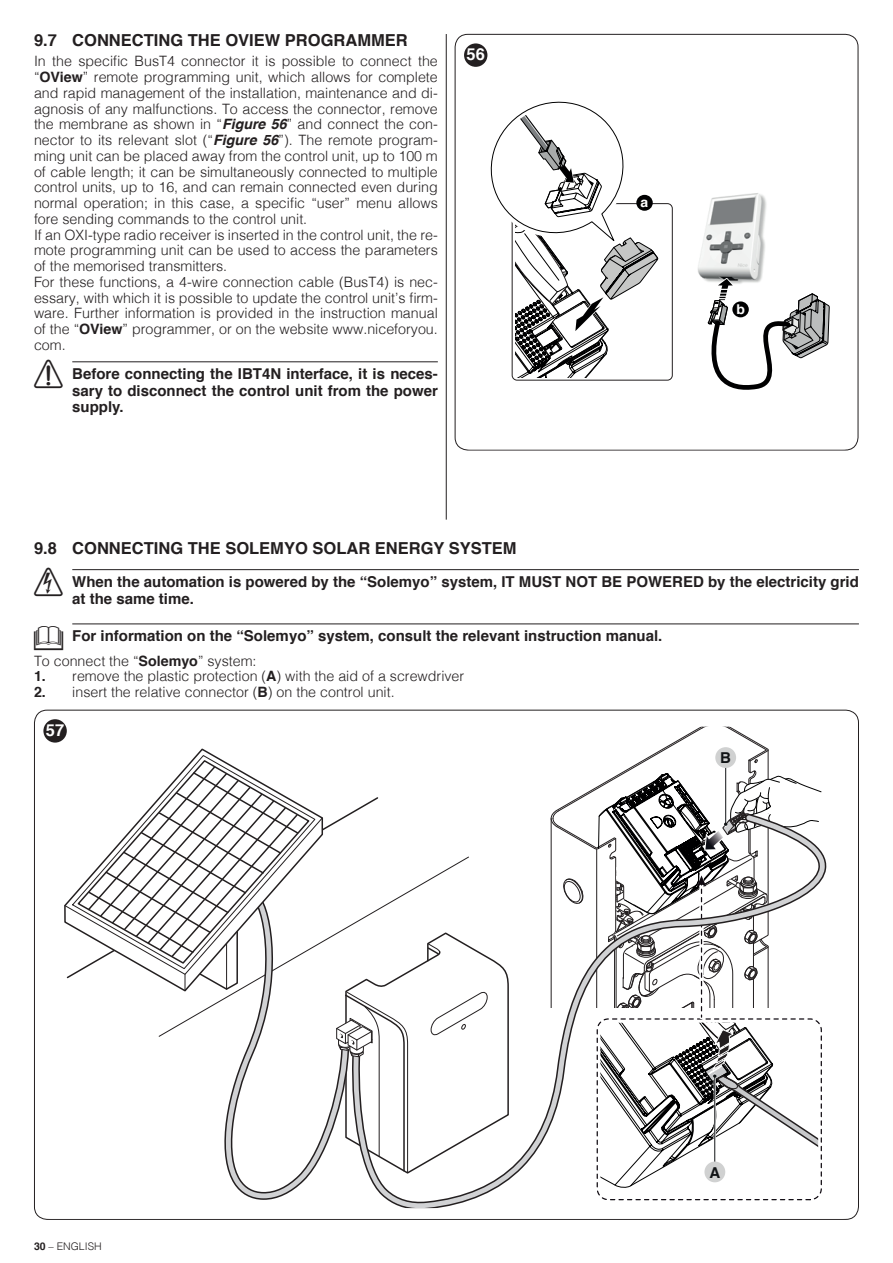
<style>
.page{position:relative;width:893px;height:1263px;background:#fff}
.page>*{position:absolute;margin:0;border:0;box-sizing:border-box;transform-origin:0 0}
.t1{font:700 16.5px "Helvetica";color:#231f20}
.t2{font:700 16.5px "Helvetica";color:#fff}
.t3{font:700 15px/16.5px "Helvetica";color:#231f20;text-align:justify}
.t4{font:700 15px "Helvetica";color:#111416}
.t5{font:300 14.25px/15.8px "Helvetica";color:#231f20}
.t6{font:700 13.5px "Helvetica";color:#fff}
.t7{font:300 10.5px "Helvetica";color:#231f20}
.s1{font-weight:700}
.s2{font-weight:700;font-style:italic}
.s3{font-family:"NICE Simboli";font-weight:400;font-size:28.5px}
</style>
<div class="page">
<hr style="left:72px;top:361px;width:366px;height:1px;background:#231f20">
<hr style="left:446px;top:34px;width:1px;height:486px;background:#231f20">
<img style="left:697px;top:193px;width:70px;height:86px">
<svg style="left:704px;top:276px;width:126px;height:114px"></svg>
<div style="left:512px;top:203px;width:161px;height:178px;border:1px solid #231f20;border-radius:5px"></div>
<div style="left:732px;top:301px;width:17px;height:16px;background:#000001;border-radius:50%"></div>
<svg style="left:490px;top:101px;width:168px;height:276px"></svg>
<div style="left:636px;top:195px;width:17px;height:16px;background:#000001;border-radius:50%"></div>
<div style="left:458px;top:39px;width:398px;height:410px;border:11px solid #fff;border-radius:7px"></div>
<div style="left:464px;top:44px;width:23px;height:23px;background:#231f20;border-radius:50%"></div>
<hr style="left:72px;top:569px;width:787px;height:1px;background:#231f20">
<hr style="left:72px;top:623px;width:787px;height:1px;background:#231f20">
<svg style="left:386px;top:816px;width:441px;height:391px"></svg>
<svg style="left:64px;top:765px;width:446px;height:434px"></svg>
<svg style="left:551px;top:728px;width:271px;height:479px"></svg>
<div style="left:39px;top:716px;width:815px;height:503px;border:11px solid #fff;border-radius:7px"></div>
<div style="left:43px;top:719px;width:24px;height:23px;background:#231f20;border-radius:50%"></div>
<p class="t1" style="left:34px;top:27px;width:375px">9.7 CONNECTING THE OVIEW PROGRAMMER</p>
<p class="t5" style="left:34px;top:52px;width:405px">In the specific BusT4 connector it is possible to connect the “<span class="s1">OView</span>” remote programming unit, which allows for complete and rapid management of the installation, maintenance and di&shy;agnosis of any malfunctions. To access the connector, remove the membrane as shown in “<span class="s2">Figure 56</span>” and connect the con&shy;nector to its relevant slot (“<span class="s2">Figure 56</span>”). The remote program&shy;ming unit can be placed away from the control unit, up to 100 m of cable length; it can be simultaneously connected to multiple control units, up to 16, and can remain connected even during normal operation; in this case, a specific “user” menu allows fore sending commands to the control unit.<br>If an OXI-type radio receiver is inserted in the control unit, the re&shy;mote programming unit can be used to access the parameters of the memorised transmitters.<br>For these functions, a 4-wire connection cable (BusT4) is nec&shy;essary, with which it is possible to update the control unit’s firm&shy;ware. Further information is provided in the instruction manual of the “<span class="s1">OView</span>” programmer, or on the website www.niceforyou. com.</p>
<p class="t3" style="left:72px;top:366px;width:367px;text-indent:-38px"><span class="s3">a</span> Before connecting the IBT4N interface, it is neces&shy;sary to disconnect the control unit from the power supply.</p>
<p class="t2" style="left:467px;top:41px;width:20px">56</p>
<p class="t6" style="left:640px;top:191px;width:9px">a</p>
<p class="t6" style="left:736px;top:298px;width:10px">b</p>
<p class="t1" style="left:34px;top:534px;width:484px">9.8 CONNECTING THE SOLEMYO SOLAR ENERGY SYSTEM</p>
<p class="t3" style="left:72px;top:574px;width:788px;text-indent:-38px"><span class="s3">f</span> When the automation is powered by the “Solemyo” system, IT MUST NOT BE POWERED by the electricity grid at the same time.</p>
<p class="t3" style="left:34px;top:628px;width:630px"><span class="s3">l</span> For information on the “Solemyo” system, consult the relevant instruction manual.</p>
<p class="t5" style="left:34px;top:652px;width:224px">To connect the “<span class="s1">Solemyo</span>” system:</p>
<p class="t5" style="left:34px;top:667px;width:432px"><span class="s1">1.</span> remove the plastic protection (<span class="s1">A</span>) with the aid of a screwdriver</p>
<p class="t5" style="left:34px;top:683px;width:362px"><span class="s1">2.</span> insert the relative connector (<span class="s1">B</span>) on the control unit.</p>
<p class="t2" style="left:46px;top:717px;width:20px">57</p>
<p class="t7" style="left:34px;top:1237px;width:69px"><span class="s1">30</span> – ENGLISH</p>
<p class="t4" style="left:720px;top:746px;width:12px">B</p>
<p class="t4" style="left:710px;top:1160px;width:12px">A</p>
</div>
